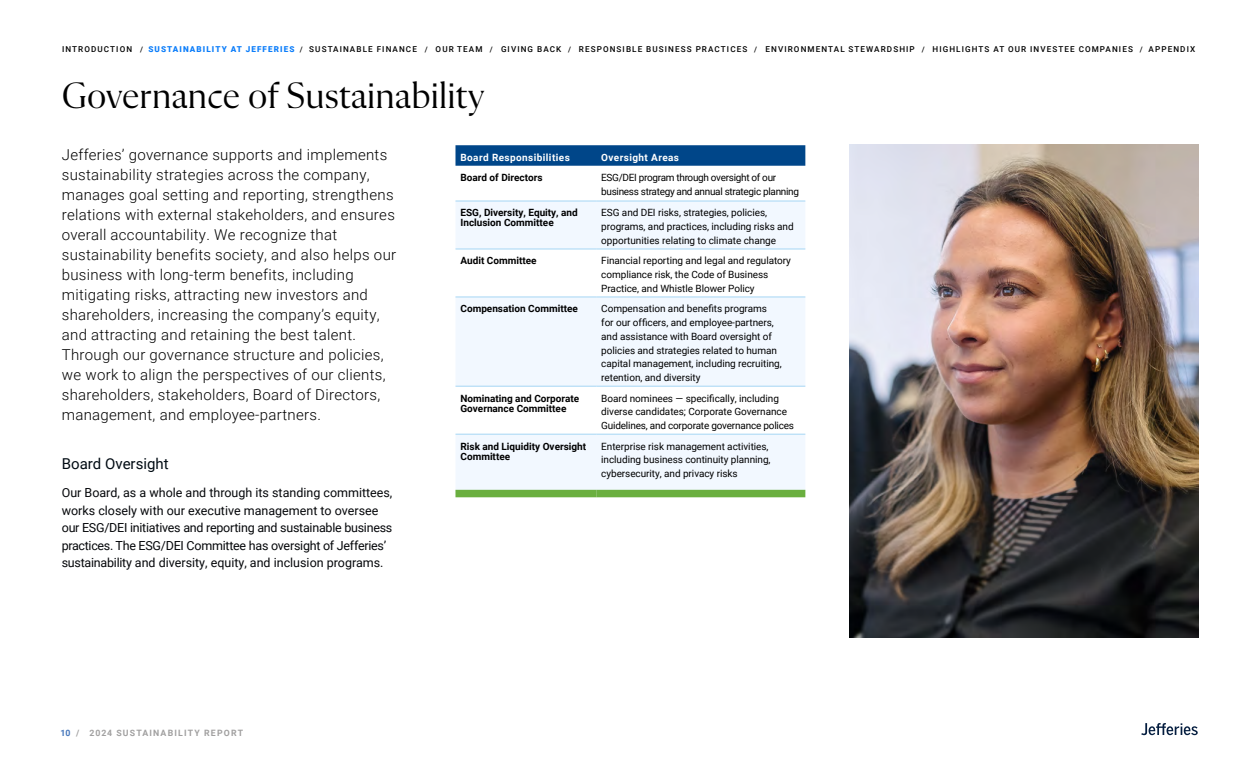
<style>
.page{position:relative;width:1260px;height:765px;background:#fff}
.page>*{position:absolute;margin:0;border:0;box-sizing:border-box;transform-origin:0 0}
.Body_-_text{font:37.5px "Flecha M";letter-spacing:.005em;color:#000}
.Body_-_text-2{font:300 15px/20px "Roboto";letter-spacing:.02em;color:#000}
.Body_-_text-3{font:15px "Roboto";color:#010b13}
.Body_-_text-4{font:12.5px/17.5px "Roboto";color:#05070a}
.Body_-_text-5{font:10px/13.8px "Roboto";letter-spacing:-.005em;color:#000}
.Body_-_text-6{font:700 10px/10px "Roboto";color:#000}
.Body_-_text-7{font:10px/13.8px "Roboto";letter-spacing:-.03em;color:#000}
.Body_-_text-8{font:700 10px "Roboto";letter-spacing:.04em;color:#fff}
.t1{font:700 8.75px "Roboto";letter-spacing:.135em;color:#a1a0a0}
.t2{font:500 8.12px "Roboto";letter-spacing:.135em;color:#000}
.s1{font-weight:900;color:#0b7dfa}
.s2{color:#4576bb}
</style>
<div class="page">
<svg style="left:1141px;top:723px;width:57px;height:12px"></svg>
<svg style="left:455px;top:145px;width:350px;height:21px;background:#064a8c"></svg>
<svg style="left:455px;top:202px;width:350px;height:288px;fill:#f2f8ff"></svg>
<hr style="left:455px;top:201px;width:141px;height:1px;background:#a5d6f4">
<hr style="left:596px;top:201px;width:209px;height:1px;background:#a5d6f4">
<hr style="left:455px;top:249px;width:141px;height:1px;background:#a5d6f4">
<hr style="left:596px;top:249px;width:209px;height:1px;background:#a5d6f4">
<hr style="left:455px;top:297px;width:141px;height:1px;background:#a5d6f4">
<hr style="left:596px;top:297px;width:209px;height:1px;background:#a5d6f4">
<hr style="left:455px;top:386px;width:141px;height:1px;background:#a5d6f4">
<hr style="left:596px;top:386px;width:209px;height:1px;background:#a5d6f4">
<hr style="left:455px;top:434px;width:141px;height:1px;background:#a5d6f4">
<hr style="left:596px;top:434px;width:209px;height:1px;background:#a5d6f4">
<div style="left:455px;top:490px;width:141px;height:7px;background:#6aaf3f"></div>
<div style="left:596px;top:490px;width:209px;height:7px;background:#6aaf3f"></div>
<img style="left:849px;top:144px;width:349px;height:493px">
<p class="t2" style="left:62px;top:43px;width:1135px">INTRODUCTION <sub>/</sub> <span class="s1">SUSTAINABILITY AT JEFFERIES</span> <sub>/</sub> SUSTAINABLE FINANCE <sub>/</sub> OUR TEAM <sub>/</sub> GIVING BACK <sub>/</sub> RESPONSIBLE BUSINESS PRACTICES <sub>/</sub> ENVIRONMENTAL STEWARDSHIP <sub>/</sub> HIGHLIGHTS AT OUR INVESTEE COMPANIES <sub>/</sub> APPENDIX</p>
<p class="Body_-_text" style="left:62px;top:75px;width:424px">Governance of Sustainability</p>
<p class="Body_-_text-2" style="left:62px;top:144px;width:336px">Jefferies’ governance supports and implements sustainability strategies across the company, manages goal setting and reporting, strengthens relations with external stakeholders, and ensures overall accountability. We recognize that sustainability benefits society, and also helps our business with long-term benefits, including mitigating risks, attracting new investors and shareholders, increasing the company’s equity, and attracting and retaining the best talent.<br>Through our governance structure and policies, we work to align the perspectives of our clients, shareholders, stakeholders, Board of Directors, management, and employee-partners.</p>
<p class="Body_-_text-3" style="left:62px;top:453px;width:108px">Board Oversight</p>
<p class="Body_-_text-4" style="left:62px;top:484px;width:332px">Our Board, as a whole and through its standing committees, works closely with our executive management to oversee our ESG/DEI initiatives and reporting and sustainable business practices. The ESG/DEI Committee has oversight of Jefferies’ sustainability and diversity, equity, and inclusion programs.</p>
<p class="Body_-_text-8" style="left:460px;top:150px;width:111px">Board Responsibilities</p>
<p class="Body_-_text-8" style="left:601px;top:150px;width:79px">Oversight Areas</p>
<p class="Body_-_text-6" style="left:460px;top:172px;width:83px">Board of Directors</p>
<p class="Body_-_text-7" style="left:601px;top:170px;width:199px">ESG/DEI program through oversight of our business strategy and annual strategic planning</p>
<p class="Body_-_text-6" style="left:460px;top:208px;width:119px">ESG, Diversity, Equity, and<br>Inclusion Committee</p>
<p class="Body_-_text-5" style="left:601px;top:206px;width:194px">ESG and DEI risks, strategies, policies, programs, and practices, including risks and opportunities relating to climate change</p>
<p class="Body_-_text-6" style="left:460px;top:256px;width:78px">Audit Committee</p>
<p class="Body_-_text-5" style="left:601px;top:254px;width:191px">Financial reporting and legal and regulatory compliance risk, the Code of Business<br>Practice, and Whistle Blower Policy</p>
<p class="Body_-_text-6" style="left:460px;top:304px;width:119px">Compensation Committee</p>
<p class="Body_-_text-5" style="left:601px;top:302px;width:182px">Compensation and benefits programs for our officers, and employee-partners, and assistance with Board oversight of policies and strategies related to human capital management, including recruiting, retention, and diversity</p>
<p class="Body_-_text-6" style="left:460px;top:393px;width:120px">Nominating and Corporate<br>Governance Committee</p>
<p class="Body_-_text-5" style="left:601px;top:391px;width:194px">Board nominees — specifically, including diverse candidates; Corporate Governance<br>Guidelines, and corporate governance polices</p>
<p class="Body_-_text-6" style="left:460px;top:441px;width:127px">Risk and Liquidity Oversight<br>Committee</p>
<p class="Body_-_text-5" style="left:601px;top:439px;width:171px">Enterprise risk management activities, including business continuity planning, cybersecurity, and privacy risks</p>
<p class="t1" style="left:60px;top:727px;width:184px"><span class="s2">10</span> / 2024 SUSTAINABILITY REPORT</p>
</div>
